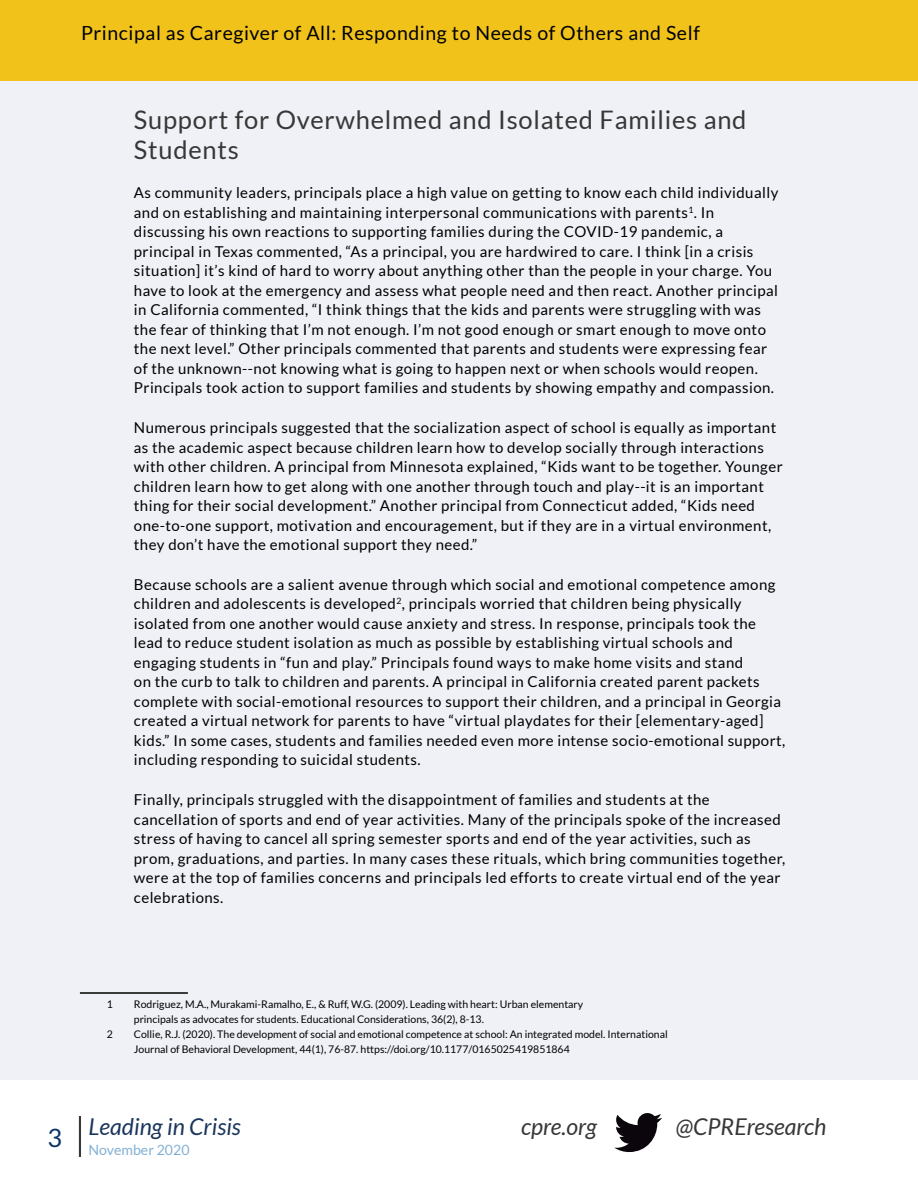
<style>
.page{position:relative;width:918px;height:1188px;background:#fff}
.page>*{position:absolute;margin:0;border:0;box-sizing:border-box;transform-origin:0 0}
.t1{font:25.5px/30px "Lato";letter-spacing:.03em;color:#373737}
.t2{font:25.2px "Lato";color:#093266}
.t3{font:italic 23.1px "Lato";color:#373737}
.t4{font:italic 23.1px "Lato";color:#1b365d}
.t5{font:19.5px "Lato";letter-spacing:.03em;color:#000}
.t6{font:15px/19.5px "Lato";letter-spacing:.03em;color:#000}
.t7{font:14.1px "Lato";color:#82b0d4}
.t8{font:10.5px/15px "Lato";color:#000}
</style>
<div class="page">
<div style="left:0;top:0;width:918px;height:1080px;background:#eff1f6"></div>
<div style="left:0;top:0;width:918px;height:81px;background:#f0c21a"></div>
<hr style="left:79px;top:1116px;width:2px;height:41px;background:#373737">
<svg style="left:614px;top:1113px;width:48px;height:39px"></svg>
<hr style="left:80px;top:992px;width:108px;height:2px;background:#000">
<h3 class="t5" style="left:81px;top:23px;width:620px">Principal as Caregiver of All: Responding to Needs of Others and Self</h3>
<h1 class="t1" style="left:134px;top:104px;width:614px">Support for Overwhelmed and Isolated Families and<br>Students</h1>
<p class="t6" style="left:134px;top:183px;width:646px">As community leaders, principals place a high value on getting to know each child individually and on establishing and maintaining interpersonal communications with parents<sup>1</sup>. In discussing his own reactions to supporting families during the COVID-19 pandemic, a principal in Texas commented, “As a principal, you are hardwired to care. I think [in a crisis situation] it’s kind of hard to worry about anything other than the people in your charge. You have to look at the emergency and assess what people need and then react. Another principal in California commented, “I think things that the kids and parents were struggling with was the fear of thinking that I’m not enough. I’m not good enough or smart enough to move onto the next level.” Other principals commented that parents and students were expressing fear of the unknown--not knowing what is going to happen next or when schools would reopen.<br>Principals took action to support families and students by showing empathy and compassion.</p>
<p class="t6" style="left:134px;top:418px;width:650px">Numerous principals suggested that the socialization aspect of school is equally as important as the academic aspect because children learn how to develop socially through interactions with other children. A principal from Minnesota explained, “Kids want to be together. Younger children learn how to get along with one another through touch and play--it is an important thing for their social development.” Another principal from Connecticut added, “Kids need one-to-one support, motivation and encouragement, but if they are in a virtual environment, they don’t have the emotional support they need.”</p>
<p class="t6" style="left:134px;top:574px;width:653px">Because schools are a salient avenue through which social and emotional competence among children and adolescents is developed<sup>2</sup>, principals worried that children being physically isolated from one another would cause anxiety and stress. In response, principals took the lead to reduce student isolation as much as possible by establishing virtual schools and engaging students in “fun and play.” Principals found ways to make home visits and stand<br>on the curb to talk to children and parents. A principal in California created parent packets complete with social-emotional resources to support their children, and a principal in Georgia created a virtual network for parents to have “virtual playdates for their [elementary-aged] kids.” In some cases, students and families needed even more intense socio-emotional support, including responding to suicidal students.</p>
<p class="t6" style="left:134px;top:790px;width:653px">Finally, principals struggled with the disappointment of families and students at the cancellation of sports and end of year activities. Many of the principals spoke of the increased stress of having to cancel all spring semester sports and end of the year activities, such as prom, graduations, and parties. In many cases these rituals, which bring communities together, were at the top of families concerns and principals led efforts to create virtual end of the year celebrations.</p>
<h2 class="t2" style="left:48px;top:1124px;width:16px">3</h2>
<p class="t8" style="left:107px;top:997px;width:8px">1</p>
<p class="t8" style="left:134px;top:997px;width:451px">Rodriguez, M.A., Murakami-Ramalho, E., &amp; Ruff, W.G. (2009). Leading with heart: Urban elementary principals as advocates for students. Educational Considerations, 36(2), 8-13.</p>
<p class="t8" style="left:107px;top:1027px;width:8px">2</p>
<p class="t8" style="left:134px;top:1027px;width:535px">Collie, R.J. (2020). The development of social and emotional competence at school: An integrated model. International<br>Journal of Behavioral Development, 44(1), 76-87. https://doi.org/10.1177/0165025419851864</p>
<h3 class="t4" style="left:89px;top:1113px;width:154px">Leading in Crisis</h3>
<p class="t7" style="left:89px;top:1142px;width:103px">November 2020</p>
<h3 class="t3" style="left:521px;top:1113px;width:77px">cpre.org</h3>
<h3 class="t3" style="left:676px;top:1113px;width:152px">@CPREresearch</h3>
</div>
